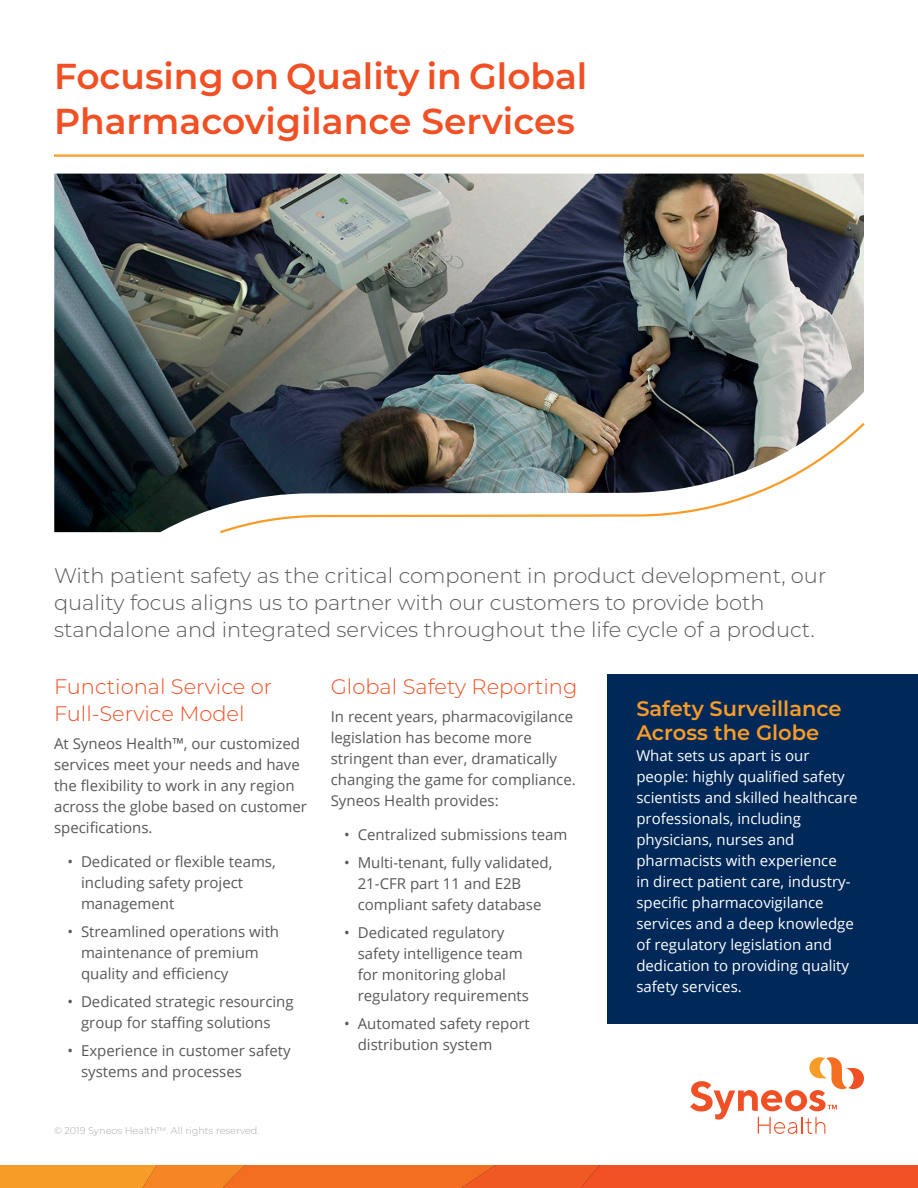
<style>
.page{position:relative;width:918px;height:1188px;background:#fff}
.page>*{position:absolute;margin:0;border:0;box-sizing:border-box;transform-origin:0 0}
.H1_-_Title{font:600 36px/45px "Montserrat";color:#f05024}
.Intro_paragraph{font:300 21px/27px "Montserrat";color:#57585a}
.H2_-_Section_heading{font:300 21px/27px "Montserrat";color:#f05024}
.Infographic_heading{font:600 21px/24px "Montserrat";color:#f89c28}
.Body_copy{font:15px/21px "Open Sans";color:#57585a}
.Body_copy-2{font:15px/21px "Open Sans";color:#fff}
.t1{font:300 9.75px "Montserrat";color:#a8a9ad}
</style>
<div class="page">
<hr style="left:54px;top:154px;width:810px;height:3px;background:#f89c28">
<svg style="left:0;top:1166px;width:918px;height:22px;background:#f26a23"></svg>
<svg style="left:690px;top:1057px;width:174px;height:77px"></svg>
<img style="left:54px;top:174px;width:810px;height:358px">
<div style="left:608px;top:674px;width:310px;height:350px;background:#002858"></div>
<p class="H1_-_Title" style="left:54px;top:52px;width:535px">Focusing on Quality in Global<br>Pharmacovigilance Services</p>
<p class="Intro_paragraph" style="left:54px;top:562px;width:774px">With patient safety as the critical component in product development, our quality focus aligns us to partner with our customers to provide both standalone and integrated services throughout the life cycle of a product.</p>
<p class="H2_-_Section_heading" style="left:54px;top:673px;width:220px">Functional Service or<br>Full-Service Model</p>
<p class="Body_copy" style="left:54px;top:733px;width:254px">At Syneos Health™, our customized services meet your needs and have the flexibility to work in any region across the globe based on customer specifications.</p>
<p class="Body_copy" style="left:81px;top:851px;width:196px;text-indent:-14px">• Dedicated or flexible teams, including safety project management</p>
<p class="Body_copy" style="left:81px;top:921px;width:200px;text-indent:-14px">• Streamlined operations with maintenance of premium quality and efficiency</p>
<p class="Body_copy" style="left:81px;top:991px;width:214px;text-indent:-14px">• Dedicated strategic resourcing group for staffing solutions</p>
<p class="Body_copy" style="left:81px;top:1039px;width:211px;text-indent:-14px">• Experience in customer safety systems and processes</p>
<p class="t1" style="left:54px;top:1124px;width:207px">© 2019 Syneos Health™. All rights reserved.</p>
<p class="H2_-_Section_heading" style="left:331px;top:673px;width:248px">Global Safety Reporting</p>
<p class="Body_copy" style="left:331px;top:706px;width:247px">In recent years, pharmacovigilance legislation has become more stringent than ever, dramatically changing the game for compliance.<br>Syneos Health provides:</p>
<p class="Body_copy" style="left:344px;top:824px;width:225px">• Centralized submissions team</p>
<p class="Body_copy" style="left:358px;top:852px;width:196px;text-indent:-14px">• Multi-tenant, fully validated,<br>21-CFR part 11 and E2B compliant safety database</p>
<p class="Body_copy" style="left:358px;top:922px;width:173px;text-indent:-14px">• Dedicated regulatory safety intelligence team for monitoring global regulatory requirements</p>
<p class="Body_copy" style="left:358px;top:1012px;width:174px;text-indent:-14px">• Automated safety report distribution system</p>
<p class="Infographic_heading" style="left:636px;top:695px;width:207px">Safety Surveillance<br>Across the Globe</p>
<p class="Body_copy-2" style="left:636px;top:744px;width:223px">What sets us apart is our people: highly qualified safety scientists and skilled healthcare professionals, including physicians, nurses and pharmacists with experience<br>in direct patient care, industry&shy;specific pharmacovigilance services and a deep knowledge of regulatory legislation and dedication to providing quality safety services.</p>
</div>
